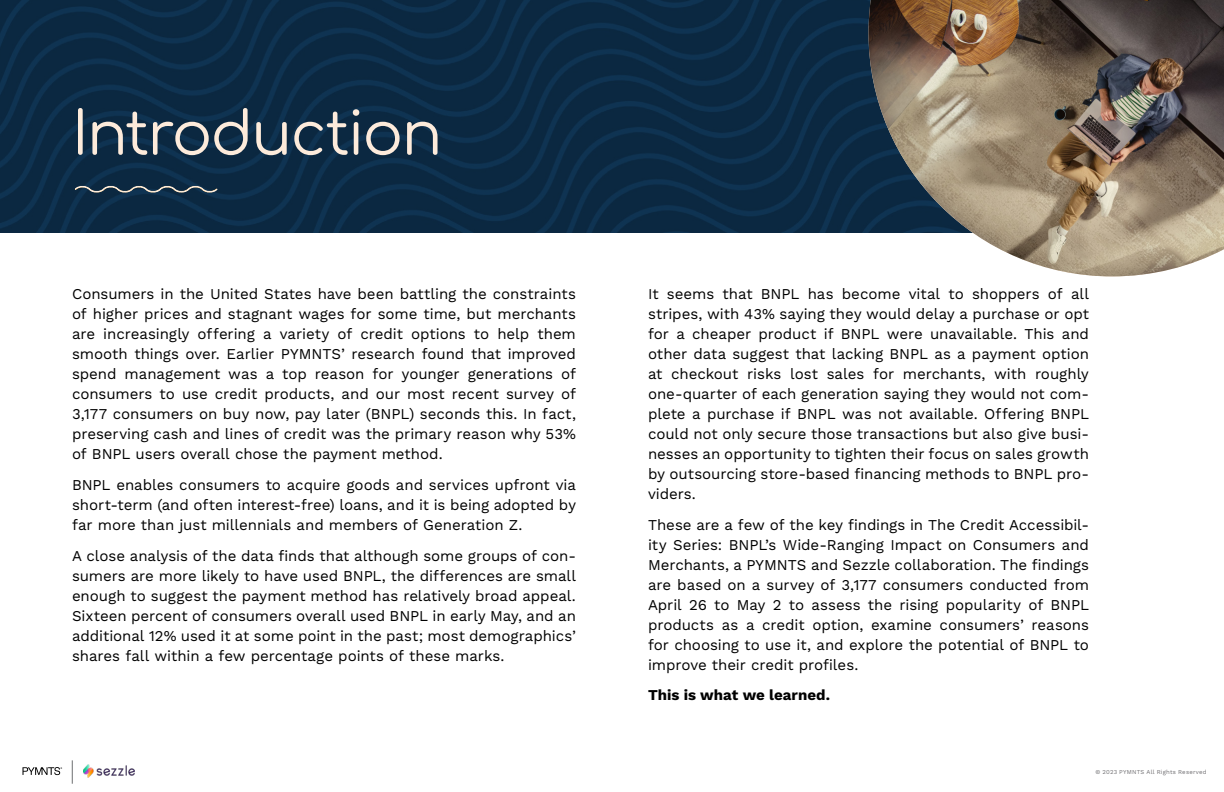
<style>
.page{position:relative;width:1224px;height:792px;background:#fff}
.page>*{position:absolute;margin:0;border:0;box-sizing:border-box;transform-origin:0 0}
.t1{font:15px/20px "Work Sans";letter-spacing:-.005em;color:#000;text-align:justify}
.t2{font:700 15px "Work Sans";color:#000}
.t3{font:6px "Work Sans";letter-spacing:.035em;color:#717073}
</style>
<div class="page">
<img style="left:84px;top:765px;width:50px;height:13px">
<svg style="left:72px;top:760px;width:1px;height:24px"></svg>
<svg style="left:22px;top:767px;width:40px;height:8px"></svg>
<img style="left:0;top:0;width:868px;height:233px">
<svg style="left:78px;top:108px;width:360px;height:47px;background:#445768"></svg>
<img style="left:868px;top:0;width:356px;height:276px">
<svg style="left:73px;top:183px;width:146px;height:12px"></svg>
<div style="left:75px;top:186px;width:143px;height:7px;background:#f5f6ff;opacity:.92"></div>
<p class="t1" style="left:72px;top:285px;width:506px">Consumers in the United States have been battling the constraints of higher prices and stagnant wages for some time, but merchants are increasingly offering a variety of credit options to help them smooth things over. Earlier PYMNTS’ research found that improved spend management was a top reason for younger generations of consumers to use credit products, and our most recent survey of 3,177 consumers on buy now, pay later (BNPL) seconds this. In fact, preserving cash and lines of credit was the primary reason why 53% of BNPL users overall chose the payment method.</p>
<p class="t1" style="left:72px;top:475px;width:506px">BNPL enables consumers to acquire goods and services upfront via short-term (and often interest-free) loans, and it is being adopted by far more than just millennials and members of Generation Z.</p>
<p class="t1" style="left:72px;top:546px;width:506px">A close analysis of the data finds that although some groups of con&shy;sumers are more likely to have used BNPL, the differences are small enough to suggest the payment method has relatively broad appeal.<br>Sixteen percent of consumers overall used BNPL in early May, and an additional 12% used it at some point in the past; most demographics’ shares fall within a few percentage points of these marks.</p>
<p class="t1" style="left:648px;top:284px;width:443px">It seems that BNPL has become vital to shoppers of all stripes, with 43% saying they would delay a purchase or opt for a cheaper product if BNPL were unavailable. This and other data suggest that lacking BNPL as a payment option at checkout risks lost sales for merchants, with roughly one-quarter of each generation saying they would not com&shy;plete a purchase if BNPL was not available. Offering BNPL could not only secure those transactions but also give busi&shy;nesses an opportunity to tighten their focus on sales growth by outsourcing store-based financing methods to BNPL pro&shy;viders.</p>
<p class="t1" style="left:648px;top:515px;width:443px">These are a few of the key findings in The Credit Accessibil&shy;ity Series: BNPL’s Wide-Ranging Impact on Consumers and Merchants, a PYMNTS and Sezzle collaboration. The findings are based on a survey of 3,177 consumers conducted from April 26 to May 2 to assess the rising popularity of BNPL products as a credit option, examine consumers’ reasons for choosing to use it, and explore the potential of BNPL to improve their credit profiles.</p>
<p class="t2" style="left:648px;top:687px;width:184px">This is what we learned.</p>
<p class="t3" style="left:1095px;top:769px;width:113px">© 2023 PYMNTS All Rights Reserved</p>
</div>
